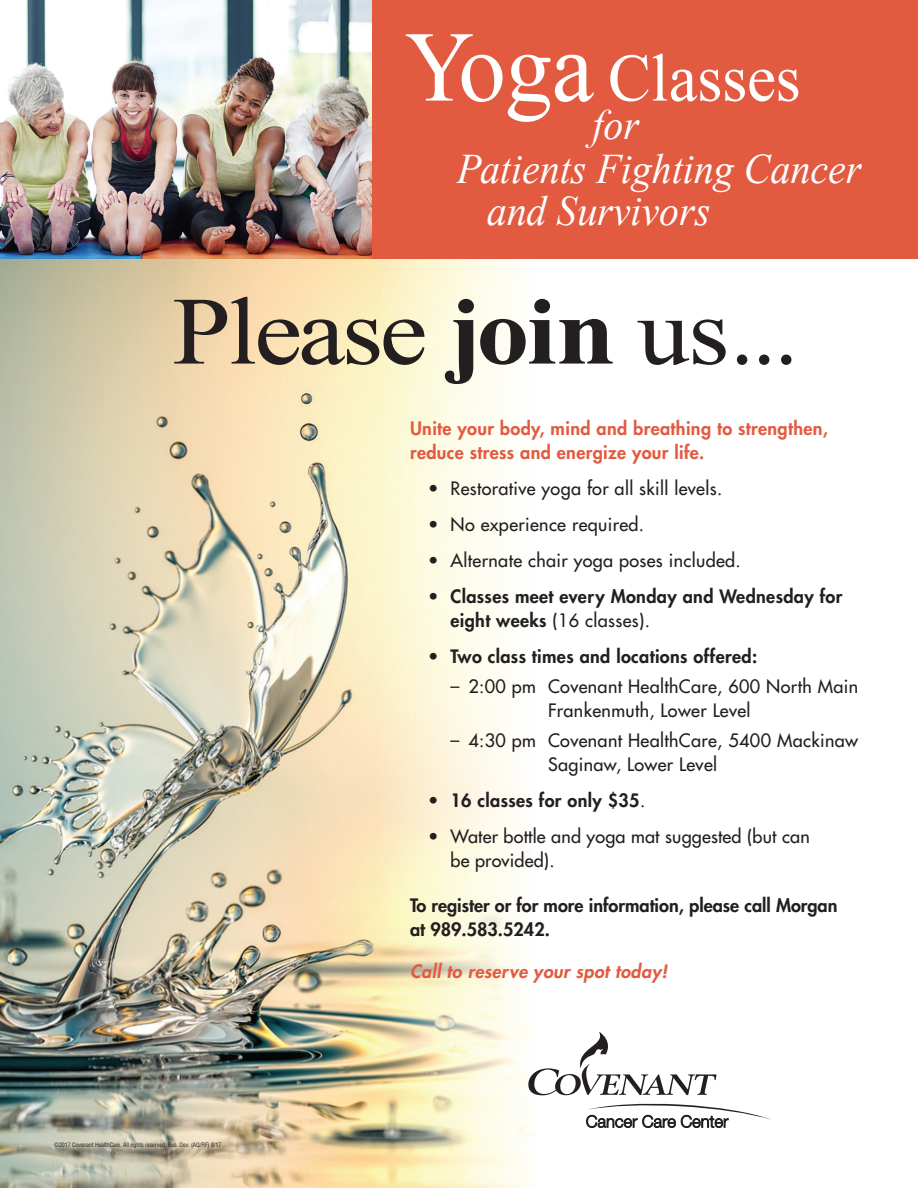
<style>
.page{position:relative;width:918px;height:1188px;background:#fff}
.page>*{position:absolute;margin:0;border:0;box-sizing:border-box;transform-origin:0 0}
.t1{font:96px "Times New Roman";letter-spacing:-.03em;color:#231f20;scale:1.1 1}
.t2{font:67.5px "Times New Roman";color:#fff;scale:.95 1}
.t3{font:italic 42px/42px "Times New Roman";color:#fff;scale:.95 1}
.Bulleted_Body{font:18px/24px "Futura";letter-spacing:.02em;color:#231f20}
.Bulleted_Body-2{font:800 18px/24px "Futura";letter-spacing:.02em;color:#231f20}
.Body{font:800 18px/24px "Futura";letter-spacing:.02em;color:#e25b41}
.Body-2{font:800 18px/24px "Futura";color:#231f20}
.Body-3{font:italic 800 18px "Futura";letter-spacing:.02em;color:#e25b41}
.t4{font:condensed 6px "Helvetica";letter-spacing:-.01em;color:#231f20}
.s1{font-size:99.9px}
.s2{font-weight:700}
.s3{font-weight:400}
</style>
<div class="page">
<img style="left:0;top:259px;width:532px;height:929px">
<div style="left:370px;top:0;width:548px;height:259px;background:#e25b41"></div>
<img style="left:0;top:0;width:371px;height:259px">
<svg style="left:528px;top:1032px;width:189px;height:63px"></svg>
<svg style="left:586px;top:1103px;width:185px;height:25px"></svg>
<p class="t2" style="left:405px;top:40px;width:418px"><span class="s1">Yoga</span> Classes</p>
<p class="t3" style="left:592px;top:104px;width:51px">for</p>
<p class="t3" style="left:487px;top:148px;width:396px;text-indent:-30px">Patients Fighting Cancer and Survivors</p>
<p class="t1" style="left:172px;top:277px;width:570px">Please <span class="s2">join</span> us...</p>
<p class="t4" style="left:54px;top:1141px;width:169px">©2017 Covenant HealthCare. All rights reserved. Bus. Dev. (AQ/RF) 8/17</p>
<p class="Body" style="left:410px;top:416px;width:420px">Unite your body, mind and breathing to strengthen, reduce stress and energize your life.</p>
<p class="Bulleted_Body" style="left:428px;top:476px;width:296px">• Restorative yoga for all skill levels.</p>
<p class="Bulleted_Body" style="left:428px;top:512px;width:218px">• No experience required.</p>
<p class="Bulleted_Body" style="left:428px;top:548px;width:314px">• Alternate chair yoga poses included.</p>
<p class="Bulleted_Body-2" style="left:451px;top:584px;width:393px;text-indent:-22px"><span class="s3">•</span> Classes meet every Monday and Wednesday for eight weeks <span class="s3">(16 classes).</span></p>
<p class="Bulleted_Body-2" style="left:428px;top:644px;width:331px"><span class="s3">•</span> Two class times and locations offered:</p>
<p class="Bulleted_Body" style="left:451px;top:674px;width:409px;text-align:center">– 2:00 pm Covenant HealthCare, 600 North Main<br>Frankenmuth, Lower Level</p>
<p class="Bulleted_Body" style="left:548px;top:728px;width:312px;text-indent:-98px">– 4:30 pm Covenant HealthCare, 5400 Mackinaw<br>Saginaw, Lower Level</p>
<p class="Bulleted_Body-2" style="left:428px;top:788px;width:219px">• 16 classes for only $35<span class="s3">.</span></p>
<p class="Bulleted_Body" style="left:451px;top:824px;width:361px;text-indent:-22px">• Water bottle and yoga mat suggested (but can be provided).</p>
<p class="Body-2" style="left:410px;top:893px;width:429px">To register or for more information, please call Morgan at 989.583.5242.</p>
<p class="Body-3" style="left:410px;top:959px;width:259px">Call to reserve your spot today!</p>
</div>
